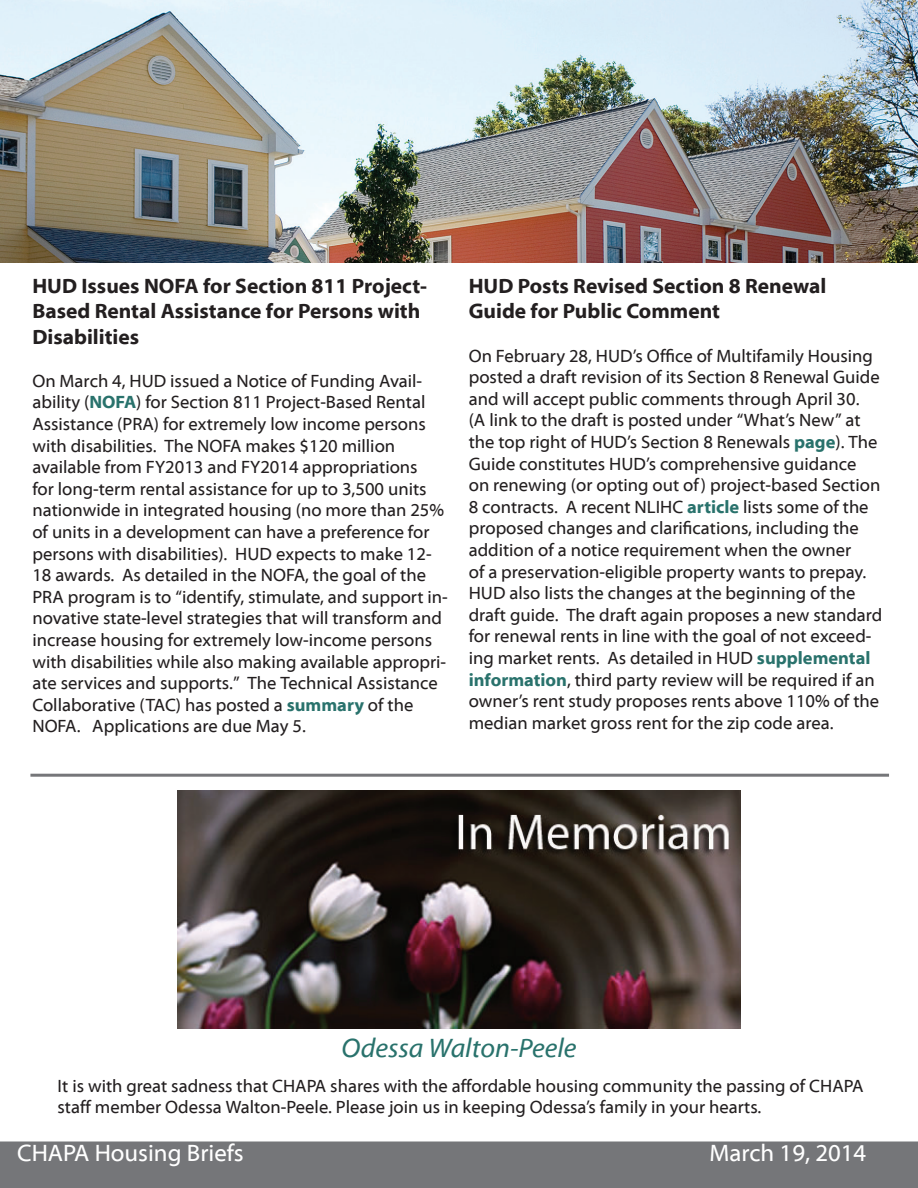
<style>
.page{position:relative;width:918px;height:1188px;background:#fff}
.page>*{position:absolute;margin:0;border:0;box-sizing:border-box;transform-origin:0 0}
.t1{font:italic 27px "Myriad Web Pro";color:#29726c}
.t2{font:24px "Myriad Web Pro";color:#fff}
.t3{font:700 21px/25.2px "Myriad Web Pro";color:#231f20}
.t4{font:18px/21.6px "Myriad Web Pro";color:#231f20}
.s1{font-weight:700;color:#29726c}
</style>
<div class="page">
<img style="left:0;top:0;width:918px;height:263px">
<div style="left:0;top:1142px;width:918px;height:46px;background:#757679"></div>
<hr style="left:30px;top:774px;width:859px;height:3px;background:#757679">
<img style="left:177px;top:791px;width:564px;height:237px">
<p class="t3" style="left:32px;top:274px;width:396px">HUD Issues NOFA for Section 811 Project-<br>Based Rental Assistance for Persons with<br>Disabilities</p>
<p class="t4" style="left:32px;top:370px;width:417px">On March 4, HUD issued a Notice of Funding Avail&shy;ability (<span class="s1">NOFA</span>) for Section 811 Project-Based Rental Assistance (PRA) for extremely low income persons with disabilities. The NOFA makes $120 million available from FY2013 and FY2014 appropriations<br>for long-term rental assistance for up to 3,500 units nationwide in integrated housing (no more than 25% of units in a development can have a preference for persons with disabilities). HUD expects to make 12- 18 awards. As detailed in the NOFA, the goal of the PRA program is to “identify, stimulate, and support in&shy;novative state-level strategies that will transform and increase housing for extremely low-income persons with disabilities while also making available appropri&shy;ate services and supports.” The Technical Assistance Collaborative (TAC) has posted a <span class="s1">summary</span> of the NOFA. Applications are due May 5.</p>
<p class="t3" style="left:469px;top:274px;width:359px">HUD Posts Revised Section 8 Renewal<br>Guide for Public Comment</p>
<p class="t4" style="left:469px;top:345px;width:415px">On February 28, HUD’s Office of Multifamily Housing posted a draft revision of its Section 8 Renewal Guide and will accept public comments through April 30.<br>(A link to the draft is posted under “What’s New” at the top right of HUD’s Section 8 Renewals <span class="s1">page</span>). The Guide constitutes HUD’s comprehensive guidance<br>on renewing (or opting out of) project-based Section 8 contracts. A recent NLIHC <span class="s1">article</span> lists some of the proposed changes and clarifications, including the addition of a notice requirement when the owner<br>of a preservation-eligible property wants to prepay.<br>HUD also lists the changes at the beginning of the draft guide. The draft again proposes a new standard for renewal rents in line with the goal of not exceed&shy;ing market rents. As detailed in HUD <span class="s1">supplemental information</span>, third party review will be required if an owner’s rent study proposes rents above 110% of the median market gross rent for the zip code area.</p>
<h1 class="t1" style="left:342px;top:1034px;width:236px">Odessa Walton-Peele</h1>
<p class="t4" style="left:58px;top:1075px;width:807px">It is with great sadness that CHAPA shares with the affordable housing community the passing of CHAPA staff member Odessa Walton-Peele. Please join us in keeping Odessa’s family in your hearts.</p>
<h2 class="t2" style="left:17px;top:1140px;width:228px">CHAPA Housing Briefs</h2>
<h2 class="t2" style="left:709px;top:1140px;width:159px">March 19, 2014</h2>
</div>
